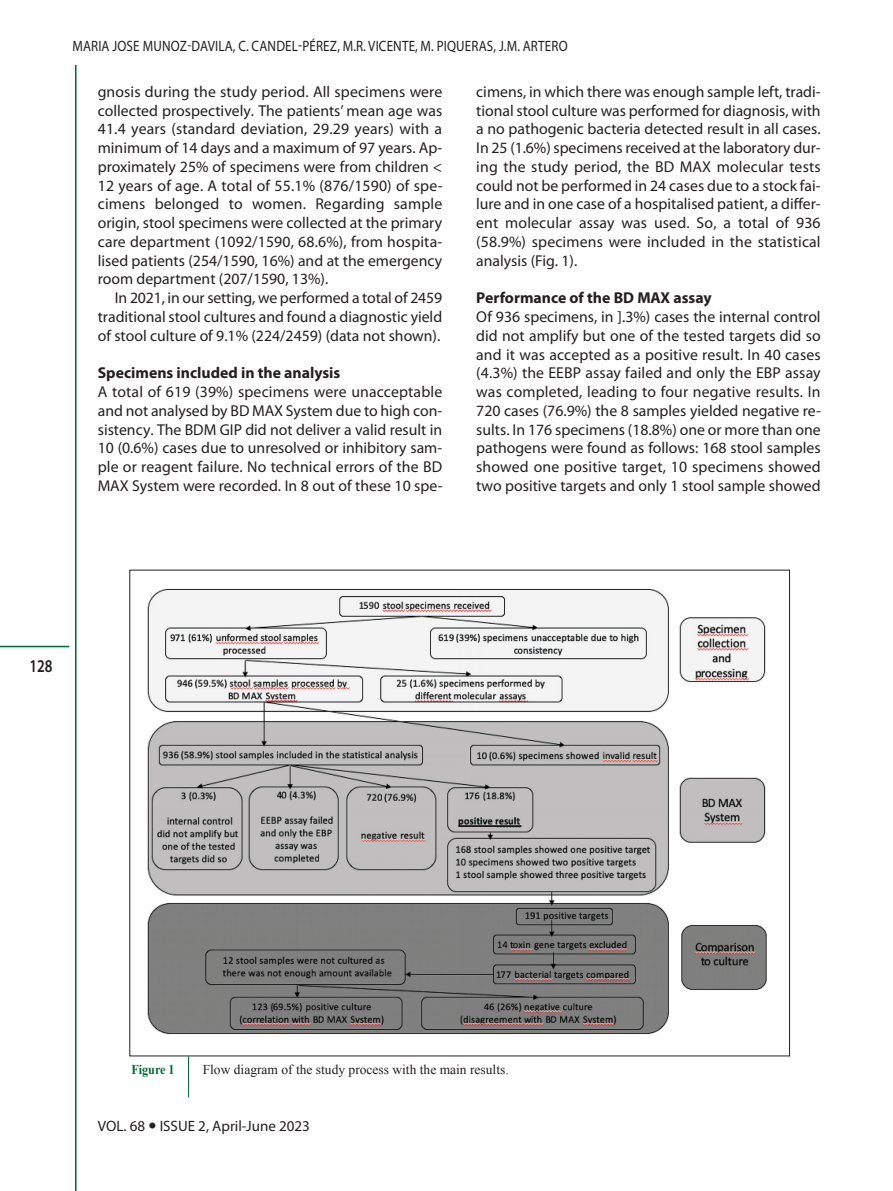
<style>
.page{position:relative;width:893px;height:1191px;background:#fff}
.page>*{position:absolute;margin:0;border:0;box-sizing:border-box;transform-origin:0 0}
.t1{font:600 18px "Myriad Pro";color:#231f20;scale:.8 1}
.t2{font:15.75px/18.8px "Myriad Pro";color:#231f20;text-align:justify}
.t3{font:700 15.75px "Myriad Pro";color:#231f20}
.t4{font:15px "Myriad Pro";letter-spacing:.015em;color:#231f20;scale:.87 1}
.t5{font:15px "Myriad Pro";letter-spacing:.015em;color:#231f20}
.t6{font:13.5px "Times New Roman";color:#231f20}
.t7{font:700 13.5px "Times New Roman";color:#006734;scale:.9 1}
.s1{font-size:28.5px}
</style>
<div class="page">
<hr style="left:0;top:646px;width:69px;height:1px;background:#006734">
<hr style="left:75px;top:65px;width:2px;height:1126px;background:#006734">
<img style="left:147px;top:589px;width:620px;height:446px">
<hr style="left:188px;top:1056px;width:1px;height:41px;background:#006734">
<p class="t4" style="left:72px;top:40px;width:571px">MARIA JOSE MUNOZ-DAVILA, C. CANDEL-PÉREZ, M.R. VICENTE, M. PIQUERAS, J.M. ARTERO</p>
<p class="t2" style="left:98px;top:84px;width:346px">gnosis during the study period. All specimens were collected prospectively. The patients’ mean age was 41.4 years (standard deviation, 29.29 years) with a minimum of 14 days and a maximum of 97 years. Ap&shy;proximately 25% of specimens were from children &lt; 12 years of age. A total of 55.1% (876/1590) of spe&shy;cimens belonged to women. Regarding sample origin, stool specimens were collected at the primary care department (1092/1590, 68.6%), from hospita&shy;lised patients (254/1590, 16%) and at the emergency room department (207/1590, 13%).</p>
<p class="t2" style="left:98px;top:290px;width:346px;text-indent:17px">In 2021, in our setting, we performed a total of 2459 traditional stool cultures and found a diagnostic yield of stool culture of 9.1% (224/2459) (data not shown).</p>
<p class="t3" style="left:98px;top:367px;width:244px">Specimens included in the analysis</p>
<p class="t2" style="left:98px;top:384px;width:346px">A total of 619 (39%) specimens were unacceptable and not analysed by BD MAX System due to high con&shy;sistency. The BDM GIP did not deliver a valid result in 10 (0.6%) cases due to unresolved or inhibitory sam&shy;ple or reagent failure. No technical errors of the BD MAX System were recorded. In 8 out of these 10 spe-</p>
<p class="t2" style="left:476px;top:84px;width:346px">cimens, in which there was enough sample left, tradi&shy;tional stool culture was performed for diagnosis, with a no pathogenic bacteria detected result in all cases.<br>In 25 (1.6%) specimens received at the laboratory dur&shy;ing the study period, the BD MAX molecular tests could not be performed in 24 cases due to a stock fai&shy;lure and in one case of a hospitalised patient, a differ&shy;ent molecular assay was used. So, a total of 936 (58.9%) specimens were included in the statistical analysis (Fig. 1).</p>
<p class="t3" style="left:476px;top:292px;width:237px">Performance of the BD MAX assay</p>
<p class="t2" style="left:476px;top:309px;width:346px">Of 936 specimens, in ].3%) cases the internal control did not amplify but one of the tested targets did so and it was accepted as a positive result. In 40 cases (4.3%) the EEBP assay failed and only the EBP assay was completed, leading to four negative results. In 720 cases (76.9%) the 8 samples yielded negative re&shy;sults. In 176 specimens (18.8%) one or more than one pathogens were found as follows: 168 stool samples showed one positive target, 10 specimens showed two positive targets and only 1 stool sample showed</p>
<p class="t1" style="left:29px;top:659px;width:30px">128</p>
<p class="t7" style="left:131px;top:1062px;width:50px">Figure 1</p>
<p class="t6" style="left:203px;top:1062px;width:307px">Flow diagram of the study process with the main results.</p>
<p class="t5" style="left:98px;top:1120px;width:214px">VOL. 68 <span class="s1">•</span> ISSUE 2, April-June 2023</p>
</div>
